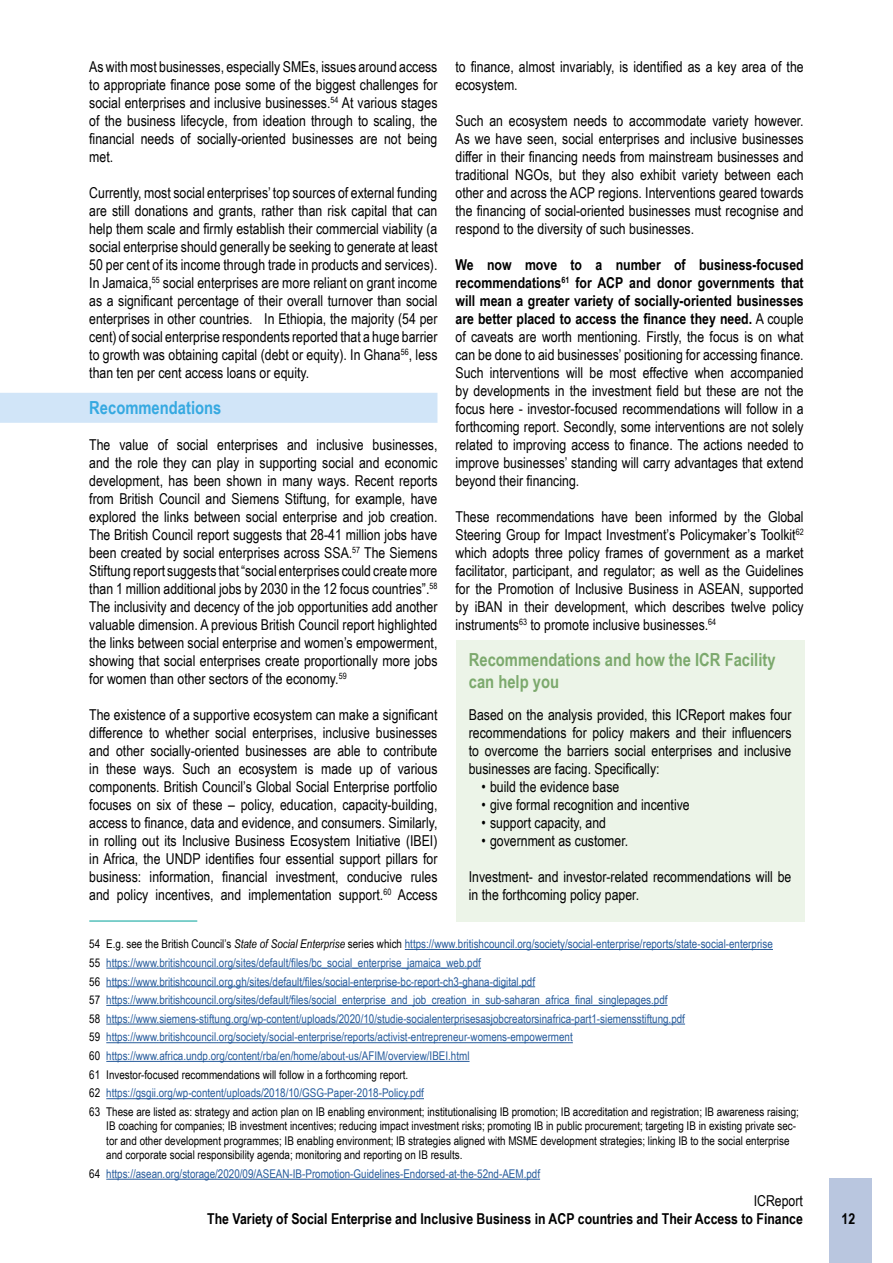
<style>
.page{position:relative;width:893px;height:1263px;background:#fff}
.page>*{position:absolute;margin:0;border:0;box-sizing:border-box;transform-origin:0 0}
.t1{font:700 18px/21.6px "Arial Narrow";color:#7ca96d}
.t2{font:700 18px "Arial Narrow";color:#36a9e1}
.t3{font:15px/18px "Arial Narrow";color:#000;text-align:justify}
.t4{font:700 15px "Arial Narrow";color:#000}
.t5{font:12px/18.6px "Arial Narrow";color:#265b9b}
.t6{font:12px/14.4px "Arial Narrow";color:#000}
.s1{color:#000}
.s2{font-style:italic;color:#000}
.s3{font-weight:700}
</style>
<div class="page">
<div style="left:829px;top:1178px;width:43px;height:85px;background:#b9c6df"></div>
<div style="left:0;top:393px;width:437px;height:30px;background:#d1e5f8"></div>
<hr style="left:89px;top:921px;width:108px;height:1px;background:#00a19a">
<hr style="left:405px;top:949px;width:368px;height:1px;background:#265b9b">
<hr style="left:106px;top:968px;width:375px;height:1px;background:#265b9b">
<hr style="left:106px;top:986px;width:429px;height:1px;background:#265b9b">
<hr style="left:106px;top:1005px;width:562px;height:1px;background:#265b9b">
<hr style="left:106px;top:1024px;width:579px;height:1px;background:#265b9b">
<hr style="left:106px;top:1042px;width:467px;height:1px;background:#265b9b">
<hr style="left:106px;top:1061px;width:364px;height:1px;background:#265b9b">
<hr style="left:106px;top:1098px;width:318px;height:1px;background:#265b9b">
<hr style="left:106px;top:1179px;width:434px;height:1px;background:#265b9b">
<div style="left:456px;top:640px;width:348px;height:281px;background:#ecf4e8"></div>
<p class="t3" style="left:89px;top:57px;width:350px">As with most businesses, especially SMEs, issues around access to appropriate finance pose some of the biggest challenges for social enterprises and inclusive businesses.<sup>54</sup> At various stages of the business lifecycle, from ideation through to scaling, the financial needs of socially-oriented businesses are not being met.</p>
<p class="t3" style="left:89px;top:183px;width:350px">Currently, most social enterprises’ top sources of external funding are still donations and grants, rather than risk capital that can help them scale and firmly establish their commercial viability (a social enterprise should generally be seeking to generate at least 50 per cent of its income through trade in products and services).<br>In Jamaica,<sup>55</sup> social enterprises are more reliant on grant income as a significant percentage of their overall turnover than social enterprises in other countries. In Ethiopia, the majority (54 per cent) of social enterprise respondents reported that a huge barrier to growth was obtaining capital (debt or equity). In Ghana<sup>56</sup>, less than ten per cent access loans or equity.</p>
<p class="t2" style="left:89px;top:401px;width:134px">Recommendations</p>
<p class="t3" style="left:89px;top:437px;width:350px">The value of social enterprises and inclusive businesses, and the role they can play in supporting social and economic development, has been shown in many ways. Recent reports from British Council and Siemens Stiftung, for example, have explored the links between social enterprise and job creation.<br>The British Council report suggests that 28-41 million jobs have been created by social enterprises across SSA.<sup>57</sup> The Siemens Stiftung report suggests that “social enterprises could create more than 1 million additional jobs by 2030 in the 12 focus countries”.<sup>58<br></sup>The inclusivity and decency of the job opportunities add another valuable dimension. A previous British Council report highlighted the links between social enterprise and women’s empowerment, showing that social enterprises create proportionally more jobs for women than other sectors of the economy.<sup>59</sup></p>
<p class="t3" style="left:89px;top:705px;width:350px">The existence of a supportive ecosystem can make a significant difference to whether social enterprises, inclusive businesses and other socially-oriented businesses are able to contribute in these ways. Such an ecosystem is made up of various components. British Council’s Global Social Enterprise portfolio focuses on six of these – policy, education, capacity-building, access to finance, data and evidence, and consumers. Similarly, in rolling out its Inclusive Business Ecosystem Initiative (IBEI) in Africa, the UNDP identifies four essential support pillars for business: information, financial investment, conducive rules and policy incentives, and implementation support.<sup>60</sup> Access</p>
<p class="t5" style="left:89px;top:934px;width:711px"><span class="s1">54 E.g. see the British Council’s</span> <span class="s2">State of Social Enterprise</span> <span class="s1">series which</span> https://www.britishcouncil.org/society/social-enterprise/reports/state-social-enterprise<br><span class="s1">55</span> https://www.britishcouncil.org/sites/default/files/bc_social_enterprise_jamaica_web.pdf<br><span class="s1">56</span> https://www.britishcouncil.org.gh/sites/default/files/social-enterprise-bc-report-ch3-ghana-digital.pdf<br><span class="s1">57</span> https://www.britishcouncil.org/sites/default/files/social_enterprise_and_job_creation_in_sub-saharan_africa_final_singlepages.pdf<br><span class="s1">58</span> https://www.siemens-stiftung.org/wp-content/uploads/2020/10/studie-socialenterprisesasjobcreatorsinafrica-part1-siemensstiftung.pdf<br><span class="s1">59</span> https://www.britishcouncil.org/society/social-enterprise/reports/activist-entrepreneur-womens-empowerment<br><span class="s1">60</span> https://www.africa.undp.org/content/rba/en/home/about-us/AFIM/overview/IBEI.html<br><span class="s1">61 Investor-focused recommendations will follow in a forthcoming report.<br>62</span> https://gsgii.org/wp-content/uploads/2018/10/GSG-Paper-2018-Policy.pdf<br><span class="s1">63 These are listed as: strategy and action plan on IB enabling environment; institutionalising IB promotion; IB accreditation and registration; IB awareness raising;</span></p>
<p class="t6" style="left:106px;top:1118px;width:691px">IB coaching for companies; IB investment incentives; reducing impact investment risks; promoting IB in public procurement; targeting IB in existing private sec&shy;tor and other development programmes; IB enabling environment; IB strategies aligned with MSME development strategies; linking IB to the social enterprise and corporate social responsibility agenda; monitoring and reporting on IB results.</p>
<p class="t5" style="left:89px;top:1164px;width:452px"><span class="s1">64</span> https://asean.org/storage/2020/09/ASEAN-IB-Promotion-Guidelines-Endorsed-at-the-52nd-AEM.pdf</p>
<p class="t3" style="left:455px;top:57px;width:350px">to finance, almost invariably, is identified as a key area of the ecosystem.</p>
<p class="t3" style="left:455px;top:111px;width:350px">Such an ecosystem needs to accommodate variety however.<br>As we have seen, social enterprises and inclusive businesses differ in their financing needs from mainstream businesses and traditional NGOs, but they also exhibit variety between each other and across the ACP regions. Interventions geared towards the financing of social-oriented businesses must recognise and respond to the diversity of such businesses.</p>
<p class="t3" style="left:455px;top:257px;width:350px"><span class="s3">We now move to a number of business-focused recommendations</span><sup>61</sup> <span class="s3">for ACP and donor governments that will mean a greater variety of socially-oriented businesses are better placed to access the finance they need.</span> A couple of caveats are worth mentioning. Firstly, the focus is on what can be done to aid businesses’ positioning for accessing finance.<br>Such interventions will be most effective when accompanied by developments in the investment field but these are not the focus here - investor-focused recommendations will follow in a forthcoming report. Secondly, some interventions are not solely related to improving access to finance. The actions needed to improve businesses’ standing will carry advantages that extend beyond their financing.</p>
<p class="t3" style="left:455px;top:507px;width:350px">These recommendations have been informed by the Global Steering Group for Impact Investment’s Policymaker’s Toolkit<sup>62 </sup>which adopts three policy frames of government as a market facilitator, participant, and regulator; as well as the Guidelines for the Promotion of Inclusive Business in ASEAN, supported by iBAN in their development, which describes twelve policy instruments<sup>63</sup> to promote inclusive businesses.<sup>64</sup></p>
<p class="t1" style="left:469px;top:651px;width:308px">Recommendations and how the ICR Facility can help you</p>
<p class="t3" style="left:469px;top:705px;width:324px">Based on the analysis provided, this ICReport makes four recommendations for policy makers and their influencers to overcome the barriers social enterprises and inclusive businesses are facing. Specifically:</p>
<p class="t3" style="left:482px;top:779px;width:139px">• build the evidence base</p>
<p class="t3" style="left:482px;top:797px;width:210px">• give formal recognition and incentive</p>
<p class="t3" style="left:482px;top:815px;width:126px">• support capacity, and</p>
<p class="t3" style="left:482px;top:833px;width:148px">• government as customer.</p>
<p class="t3" style="left:469px;top:867px;width:324px">Investment- and investor-related recommendations will be in the forthcoming policy paper.</p>
<p class="t3" style="left:754px;top:1193px;width:51px">ICReport</p>
<p class="t4" style="left:207px;top:1213px;width:597px">The Variety of Social Enterprise and Inclusive Business in ACP countries and Their Access to Finance</p>
<p class="t4" style="left:842px;top:1207px;width:15px">12</p>
</div>
